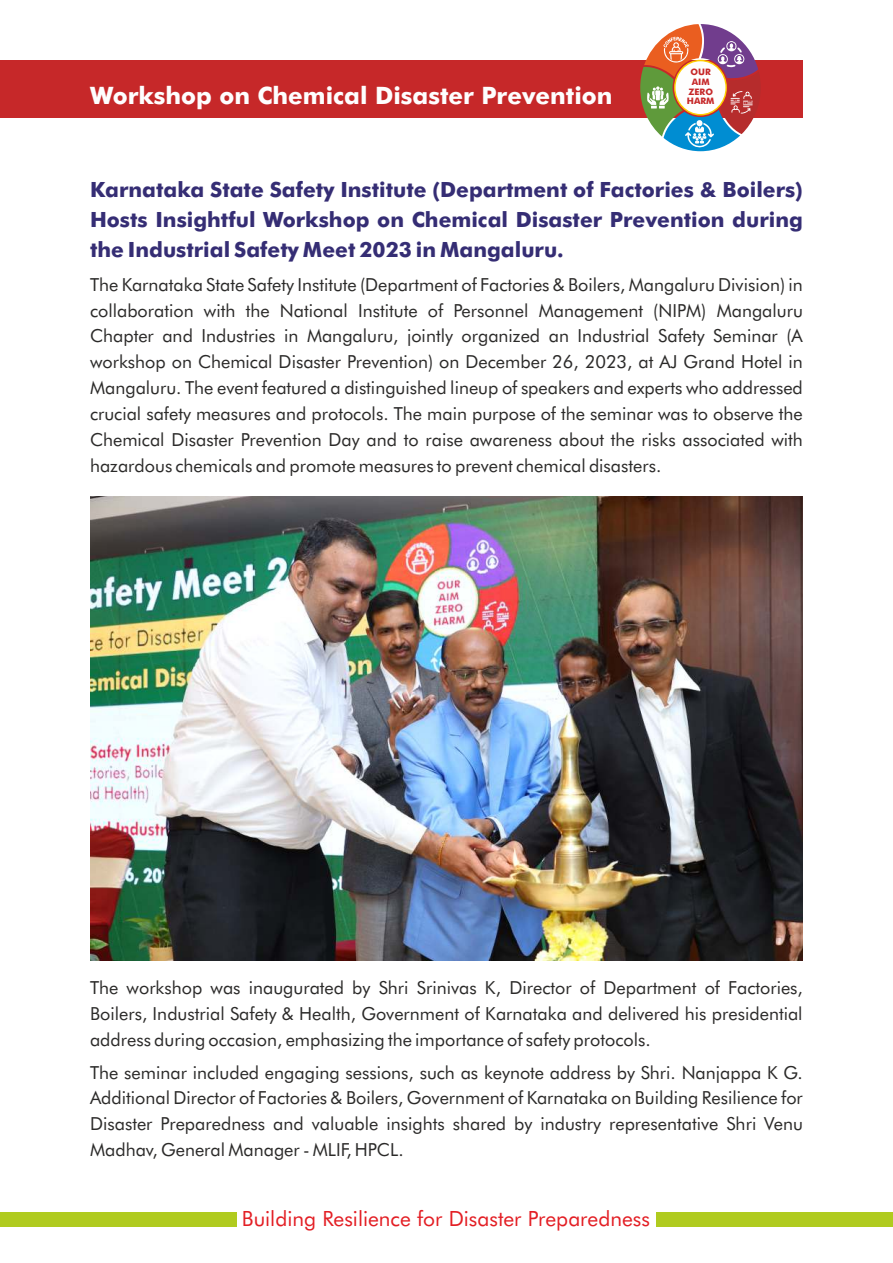
<style>
.page{position:relative;width:893px;height:1263px;background:#fff}
.page>*{position:absolute;margin:0;border:0;box-sizing:border-box;transform-origin:0 0}
.t1{font:700 24px "Futura BT";color:#fefefe}
.t2{font:700 21px/30.3px "Futura BT";color:#352d74;text-align:justify}
.t3{font:21px "Futura BT";color:#e31e24}
.t4{font:18px/26px "Futura BT";color:#2b2a29;text-align:justify}
.t5{font:700 9px/9.6px "Futura BT";color:#c62829;text-align:center}
</style>
<div class="page">
<div style="left:0;top:61px;width:803px;height:57px;background:#c62829"></div>
<svg style="left:640px;top:24px;width:121px;height:127px"></svg>
<img style="left:90px;top:496px;width:713px;height:464px">
<div style="left:656px;top:1212px;width:237px;height:14px;background:#b0cb1f"></div>
<div style="left:0;top:1212px;width:237px;height:14px;background:#b0cb1f"></div>
<h1 class="t1" style="left:90px;top:85px;width:524px">Workshop on Chemical Disaster Prevention</h1>
<p class="t5" style="left:687px;top:68px;width:29px">OUR<br>AIM<br>ZERO<br>HARM</p>
<p class="t2" style="left:90px;top:176px;width:714px">Karnataka State Safety Institute (Department of Factories &amp; Boilers)<br>Hosts Insightful Workshop on Chemical Disaster Prevention during the Industrial Safety Meet 2023 in Mangaluru.</p>
<p class="t4" style="left:90px;top:273px;width:714px">The Karnataka State Safety Institute (Department of Factories &amp; Boilers, Mangaluru Division) in collaboration with the National Institute of Personnel Management (NIPM) Mangaluru Chapter and Industries in Mangaluru, jointly organized an Industrial Safety Seminar (A workshop on Chemical Disaster Prevention) on December 26, 2023, at AJ Grand Hotel in Mangaluru. The event featured a distinguished lineup of speakers and experts who addressed crucial safety measures and protocols. The main purpose of the seminar was to observe the Chemical Disaster Prevention Day and to raise awareness about the risks associated with hazardous chemicals and promote measures to prevent chemical disasters.</p>
<p class="t4" style="left:90px;top:977px;width:714px">The workshop was inaugurated by Shri Srinivas K, Director of Department of Factories, Boilers, Industrial Safety &amp; Health, Government of Karnataka and delivered his presidential address during occasion, emphasizing the importance of safety protocols.</p>
<p class="t4" style="left:90px;top:1061px;width:714px">The seminar included engaging sessions, such as keynote address by Shri. Nanjappa K G.<br>Additional Director of Factories &amp; Boilers, Government of Karnataka on Building Resilience for Disaster Preparedness and valuable insights shared by industry representative Shri Venu Madhav, General Manager - MLIF, HPCL.</p>
<p class="t3" style="left:242px;top:1210px;width:410px">Building Resilience for Disaster Preparedness</p>
</div>
